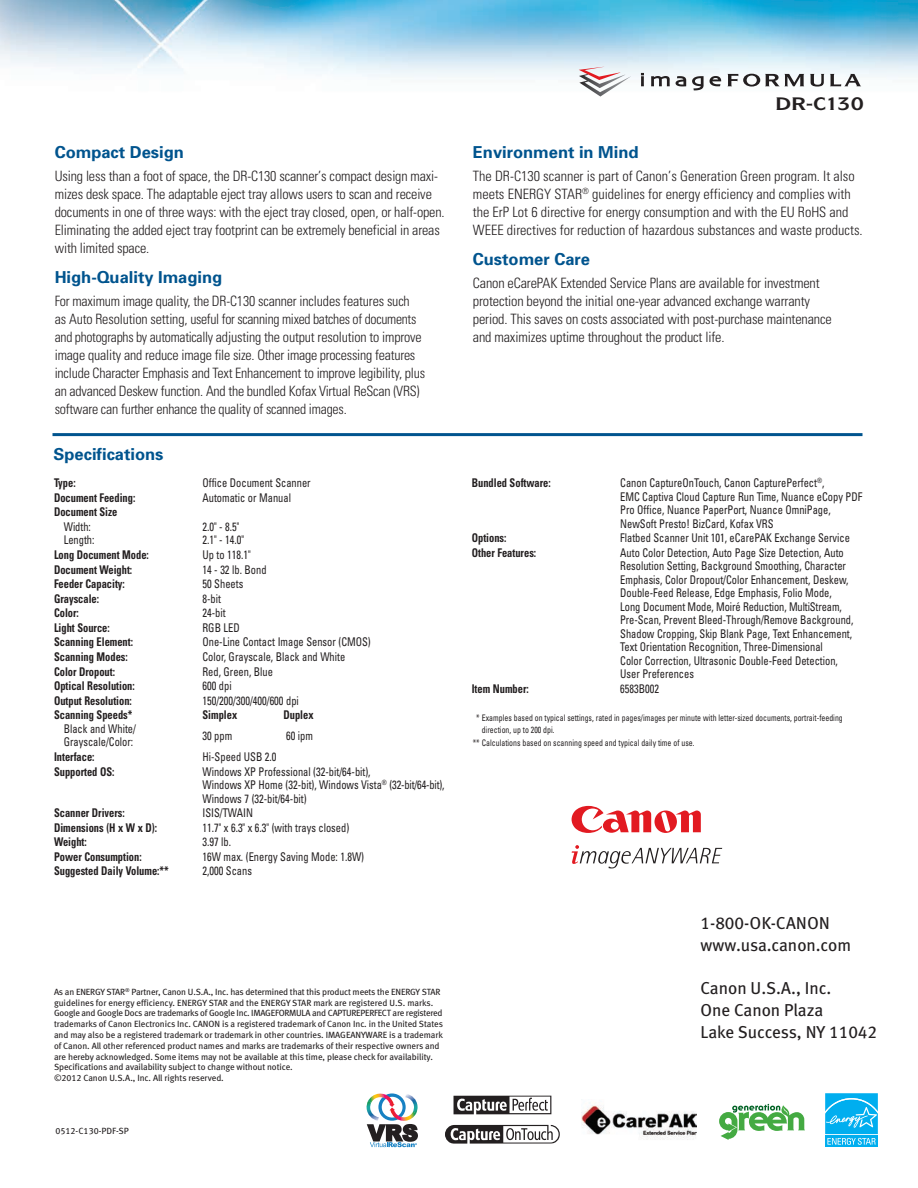
<style>
.page{position:relative;width:918px;height:1188px;background:#fff}
.page>*{position:absolute;margin:0;border:0;box-sizing:border-box;transform-origin:0 0}
.t1{font:17.25px/21.8px "Meta";color:#231f20}
.t2{font:17.25px "Meta Book LF Caps";color:#231f20}
.t3{font:700 16.5px "Univers";color:#00548e}
.t4{font:300 condensed 14.25px/18px "Univers";letter-spacing:-.01em;color:#231f20}
.t5{font:condensed 12px/13.5px "Univers";color:#231f20;scale:.87 1}
.t6{font:700 condensed 12px "Univers";color:#231f20;scale:.87 1}
.t7{font:9px/10.8px "Meta Book LF";letter-spacing:-.005em;color:#231f20}
.t8{font:condensed 9px/12px "Univers";color:#231f20;scale:.87 1}
.t9{font:9px "Meta Book LF Caps";color:#231f20}
.s1{font-family:"Meta Book LF Caps"}
</style>
<div class="page">
<img style="left:0;top:0;width:918px;height:91px">
<hr style="left:52px;top:433px;width:810px;height:3px;background:#00548e">
<svg style="left:641px;top:73px;width:3px;height:13px"></svg>
<svg style="left:651px;top:76px;width:19px;height:10px"></svg>
<svg style="left:676px;top:76px;width:10px;height:10px"></svg>
<svg style="left:692px;top:76px;width:12px;height:14px"></svg>
<svg style="left:710px;top:76px;width:11px;height:10px"></svg>
<svg style="left:727px;top:74px;width:77px;height:13px"></svg>
<svg style="left:810px;top:74px;width:51px;height:13px"></svg>
<svg style="left:579px;top:74px;width:52px;height:23px"></svg>
<div style="left:604px;top:67px;width:16px;height:6px;background:#ecf4f8"></div>
<svg style="left:825px;top:1093px;width:53px;height:54px;background:#2abbf1"></svg>
<img style="left:581px;top:1099px;width:116px;height:41px">
<svg style="left:719px;top:1104px;width:86px;height:36px"></svg>
<svg style="left:367px;top:1093px;width:51px;height:54px"></svg>
<svg style="left:571px;top:845px;width:151px;height:23px"></svg>
<svg style="left:572px;top:806px;width:129px;height:27px"></svg>
<svg style="left:454px;top:1095px;width:97px;height:19px"></svg>
<svg style="left:445px;top:1125px;width:115px;height:19px"></svg>
<p class="t3" style="left:55px;top:146px;width:131px">Compact Design</p>
<p class="t4" style="left:55px;top:168px;width:391px">Using less than a foot of space, the DR-C130 scanner’s compact design maxi&shy;mizes desk space. The adaptable eject tray allows users to scan and receive documents in one of three ways: with the eject tray closed, open, or half-open.<br>Eliminating the added eject tray footprint can be extremely beneficial in areas with limited space.</p>
<p class="t3" style="left:55px;top:271px;width:169px">High-Quality Imaging</p>
<p class="t4" style="left:55px;top:293px;width:372px">For maximum image quality, the DR-C130 scanner includes features such<br>as Auto Resolution setting, useful for scanning mixed batches of documents and photographs by automatically adjusting the output resolution to improve image quality and reduce image file size. Other image processing features include Character Emphasis and Text Enhancement to improve legibility, plus an advanced Deskew function. And the bundled Kofax Virtual ReScan (VRS) software can further enhance the quality of scanned images.</p>
<p class="t3" style="left:54px;top:448px;width:111px">Specifications</p>
<p class="t6" style="left:54px;top:479px;width:26px">Type:</p>
<p class="t5" style="left:203px;top:477px;width:126px">Office Document Scanner</p>
<p class="t6" style="left:54px;top:493px;width:95px">Document Feeding:</p>
<p class="t5" style="left:203px;top:492px;width:103px">Automatic or Manual</p>
<p class="t6" style="left:54px;top:508px;width:74px">Document Size</p>
<p class="t5" style="left:64px;top:521px;width:33px">Width:</p>
<p class="t5" style="left:203px;top:521px;width:44px">2.0" - 8.5"</p>
<p class="t5" style="left:64px;top:534px;width:37px">Length:</p>
<p class="t5" style="left:203px;top:534px;width:49px">2.1" - 14.0"</p>
<p class="t6" style="left:54px;top:550px;width:111px">Long Document Mode:</p>
<p class="t5" style="left:203px;top:549px;width:57px">Up to 118.1"</p>
<p class="t6" style="left:54px;top:565px;width:91px">Document Weight:</p>
<p class="t5" style="left:203px;top:564px;width:75px">14 - 32 lb. Bond</p>
<p class="t6" style="left:54px;top:580px;width:83px">Feeder Capacity:</p>
<p class="t5" style="left:203px;top:578px;width:48px">50 Sheets</p>
<p class="t6" style="left:54px;top:594px;width:53px">Grayscale:</p>
<p class="t5" style="left:203px;top:593px;width:23px">8-bit</p>
<p class="t6" style="left:54px;top:609px;width:30px">Color:</p>
<p class="t5" style="left:203px;top:607px;width:28px">24-bit</p>
<p class="t6" style="left:54px;top:623px;width:66px">Light Source:</p>
<p class="t5" style="left:203px;top:622px;width:44px">RGB LED</p>
<p class="t6" style="left:54px;top:638px;width:92px">Scanning Element:</p>
<p class="t5" style="left:203px;top:636px;width:195px">One-Line Contact Image Sensor (CMOS)</p>
<p class="t6" style="left:54px;top:652px;width:86px">Scanning Modes:</p>
<p class="t5" style="left:203px;top:651px;width:166px">Color, Grayscale, Black and White</p>
<p class="t6" style="left:54px;top:667px;width:72px">Color Dropout:</p>
<p class="t5" style="left:203px;top:666px;width:83px">Red, Green, Blue</p>
<p class="t6" style="left:54px;top:682px;width:94px">Optical Resolution:</p>
<p class="t5" style="left:203px;top:680px;width:35px">600 dpi</p>
<p class="t6" style="left:54px;top:696px;width:91px">Output Resolution:</p>
<p class="t5" style="left:203px;top:695px;width:112px">150/200/300/400/600 dpi</p>
<p class="t6" style="left:54px;top:711px;width:92px">Scanning Speeds*</p>
<p class="t6" style="left:203px;top:711px;width:41px">Simplex</p>
<p class="t6" style="left:284px;top:711px;width:36px">Duplex</p>
<p class="t5" style="left:64px;top:723px;width:85px">Black and White/<br>Grayscale/Color:</p>
<p class="t5" style="left:203px;top:730px;width:36px">30 ppm</p>
<p class="t5" style="left:286px;top:730px;width:32px">60 ipm</p>
<p class="t6" style="left:54px;top:752px;width:48px">Interface:</p>
<p class="t5" style="left:203px;top:751px;width:87px">Hi-Speed USB 2.0</p>
<p class="t6" style="left:54px;top:767px;width:71px">Supported OS:</p>
<p class="t5" style="left:203px;top:766px;width:280px">Windows XP Professional (32-bit/64-bit),<br>Windows XP Home (32-bit), Windows Vista<sup>®</sup> (32-bit/64-bit),<br>Windows 7 (32-bit/64-bit)</p>
<p class="t6" style="left:54px;top:808px;width:83px">Scanner Drivers:</p>
<p class="t5" style="left:203px;top:807px;width:60px">ISIS/TWAIN</p>
<p class="t6" style="left:54px;top:823px;width:120px">Dimensions (H x W x D):</p>
<p class="t5" style="left:203px;top:822px;width:170px">11.7" x 6.3" x 6.3" (with trays closed)</p>
<p class="t6" style="left:54px;top:838px;width:39px">Weight:</p>
<p class="t5" style="left:203px;top:836px;width:34px">3.97 lb.</p>
<p class="t6" style="left:54px;top:852px;width:102px">Power Consumption:</p>
<p class="t5" style="left:203px;top:851px;width:187px">16W max. (Energy Saving Mode: 1.8W)</p>
<p class="t6" style="left:54px;top:867px;width:133px">Suggested Daily Volume:**</p>
<p class="t5" style="left:203px;top:865px;width:58px">2,000 Scans</p>
<p class="t7" style="left:54px;top:987px;width:391px">As an ENERGY STAR<sup>®</sup> Partner, Canon U.S.A., Inc. has determined that this product meets the ENERGY STAR guidelines for energy efficiency. ENERGY STAR and the ENERGY STAR mark are registered U.S. marks.<br>Google and Google Docs are trademarks of Google Inc. IMAGEFORMULA and CAPTUREPERFECT are registered trademarks of Canon Electronics Inc. CANON is a registered trademark of Canon Inc. in the United States and may also be a registered trademark or trademark in other countries. IMAGEANYWARE is a trademark of Canon. All other referenced product names and marks are trademarks of their respective owners and are hereby acknowledged. Some items may not be available at this time, please check for availability.<br>Specifications and availability subject to change without notice.<br>©2012 Canon U.S.A., Inc. All rights reserved.</p>
<p class="t9" style="left:56px;top:1127px;width:75px">0512-C130-PDF-SP</p>
<p class="t3" style="left:473px;top:146px;width:167px">Environment in Mind</p>
<p class="t4" style="left:473px;top:168px;width:391px">The DR-C130 scanner is part of Canon’s Generation Green program. It also meets ENERGY STAR<sup>®</sup> guidelines for energy efficiency and complies with the ErP Lot 6 directive for energy consumption and with the EU RoHS and WEEE directives for reduction of hazardous substances and waste products.</p>
<p class="t3" style="left:473px;top:253px;width:119px">Customer Care</p>
<p class="t4" style="left:473px;top:275px;width:360px">Canon eCarePAK Extended Service Plans are available for investment protection beyond the initial one-year advanced exchange warranty period. This saves on costs associated with post-purchase maintenance and maximizes uptime throughout the product life.</p>
<p class="t6" style="left:472px;top:479px;width:92px">Bundled Software:</p>
<p class="t5" style="left:620px;top:477px;width:280px">Canon CaptureOnTouch, Canon CapturePerfect<sup>®</sup>,<br>EMC Captiva Cloud Capture Run Time, Nuance eCopy PDF Pro Office, Nuance PaperPort, Nuance OmniPage, NewSoft Presto! BizCard, Kofax VRS</p>
<p class="t6" style="left:472px;top:534px;width:41px">Options:</p>
<p class="t5" style="left:620px;top:532px;width:266px">Flatbed Scanner Unit 101, eCarePAK Exchange Service</p>
<p class="t6" style="left:472px;top:548px;width:76px">Other Features:</p>
<p class="t5" style="left:620px;top:547px;width:270px">Auto Color Detection, Auto Page Size Detection, Auto Resolution Setting, Background Smoothing, Character Emphasis, Color Dropout/Color Enhancement, Deskew, Double-Feed Release, Edge Emphasis, Folio Mode, Long Document Mode, Moiré Reduction, MultiStream, Pre-Scan, Prevent Bleed-Through/Remove Background, Shadow Cropping, Skip Blank Page, Text Enhancement, Text Orientation Recognition, Three-Dimensional<br>Color Correction, Ultrasonic Double-Feed Detection, User Preferences</p>
<p class="t6" style="left:472px;top:684px;width:67px">Item Number:</p>
<p class="t5" style="left:620px;top:683px;width:46px">6583B002</p>
<p class="t8" style="left:482px;top:712px;width:417px;text-indent:-5px">* Examples based on typical settings, rated in pages/images per minute with letter-sized documents, portrait-feeding direction, up to 200 dpi.</p>
<p class="t8" style="left:473px;top:737px;width:256px">** Calculations based on scann ing speed and typical daily time of use.</p>
<p class="t2" style="left:700px;top:916px;width:131px">1-800-OK-CANON</p>
<p class="t1" style="left:700px;top:935px;width:152px">www.usa.canon.com</p>
<p class="t1" style="left:700px;top:979px;width:178px">Canon U.S.A., Inc.<br>One Canon Plaza<br>Lake Success, NY <span class="s1">11042</span></p>
</div>
